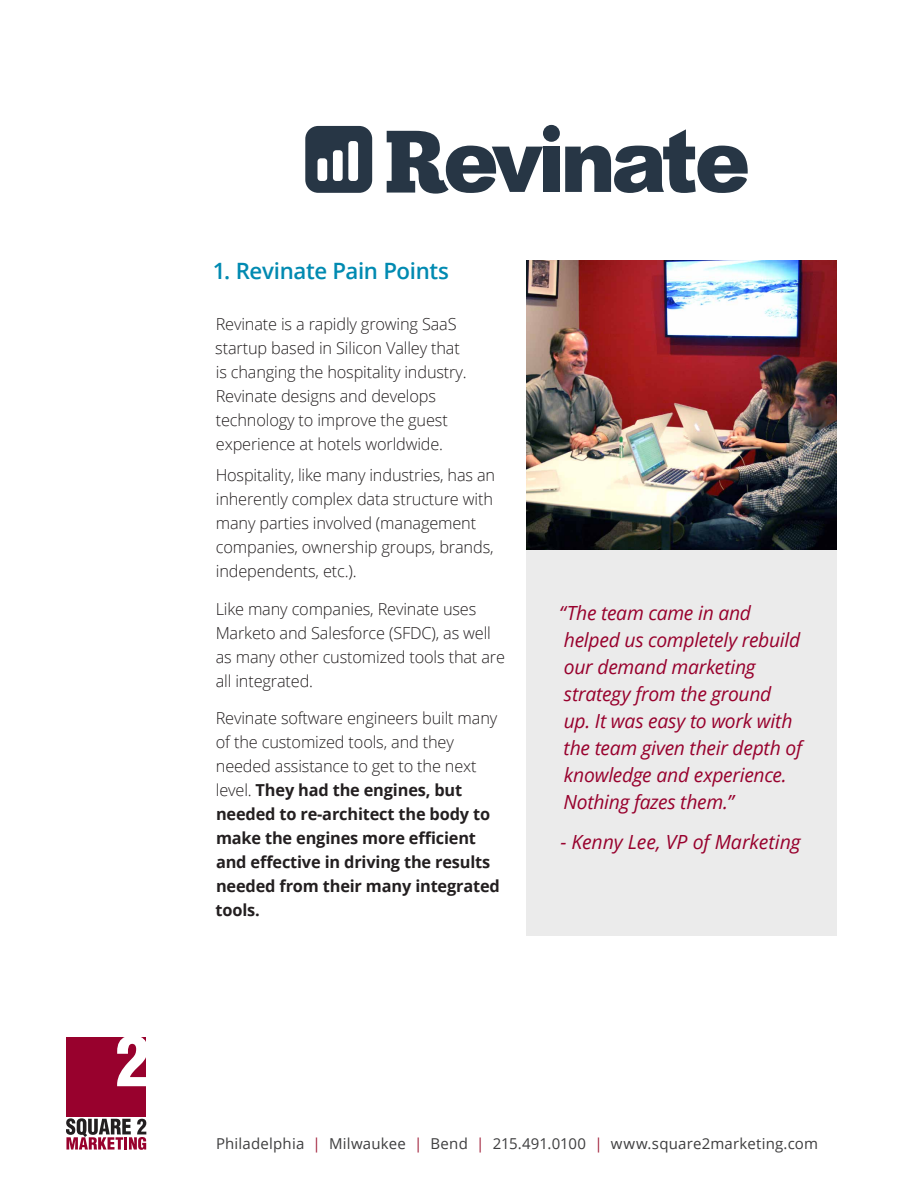
<style>
.page{position:relative;width:918px;height:1188px;background:#fff}
.page>*{position:absolute;margin:0;border:0;box-sizing:border-box;transform-origin:0 0}
.Subheads{font:600 22.5px "Open Sans";letter-spacing:-.02em;color:#008ab1}
.call-out{font:italic 19.5px/27px "Open Sans";letter-spacing:-.015em;color:#98012d}
.body_copy{font:300 16.5px/24px "Open Sans";letter-spacing:-.01em;color:#231f20}
.body_copy-2{font:700 16.5px/24px "Open Sans";letter-spacing:-.01em;color:#231f20}
.Subheads-2{font:300 16.5px/24px "Open Sans";letter-spacing:-.01em;color:#231f20}
.t1{font:15px "Open Sans";letter-spacing:.015em;color:#3e3e3f}
.s1{font-weight:300}
.s2{color:#a1213a}
</style>
<div class="page">
<div style="left:66px;top:1037px;width:80px;height:80px;background:#98012d"></div>
<svg style="left:66px;top:1118px;width:80px;height:32px"></svg>
<svg style="left:117px;top:1037px;width:29px;height:49px"></svg>
<div style="left:526px;top:513px;width:311px;height:422px;background:#ebebeb"></div>
<div style="left:543px;top:147px;width:16px;height:45px;background:#273645"></div>
<svg style="left:565px;top:129px;width:183px;height:64px"></svg>
<svg style="left:387px;top:131px;width:156px;height:63px"></svg>
<div style="left:543px;top:125px;width:17px;height:17px;background:#273645;border-radius:50%"></div>
<svg style="left:305px;top:126px;width:67px;height:67px"></svg>
<img style="left:526px;top:261px;width:311px;height:288px">
<p class="Subheads" style="left:213px;top:256px;width:238px">1. Revinate Pain Points</p>
<p class="Subheads-2" style="left:215px;top:312px;width:253px">Revinate is a rapidly growing SaaS startup based in Silicon Valley that is changing the hospitality industry.<br>Revinate designs and develops technology to improve the guest experience at hotels worldwide.</p>
<p class="body_copy" style="left:216px;top:463px;width:281px">Hospitality, like many industries, has an inherently complex data structure with many parties involved (management companies, ownership groups, brands, independents, etc.).</p>
<p class="body_copy" style="left:216px;top:596px;width:291px">Like many companies, Revinate uses<br>Marketo and Salesforce (SFDC), as well as many other customized tools that are all integrated.</p>
<p class="body_copy-2" style="left:216px;top:706px;width:286px"><span class="s1">Revinate software engineers built many of the customized tools, and they needed assistance to get to the next level.</span> They had the engines, but needed to re-architect the body to make the engines more efficient and effective in driving the results needed from their many integrated tools.</p>
<p class="call-out" style="left:559px;top:599px;width:244px">“The team came in and helped us completely rebuild our demand marketing strategy from the ground<br>up. It was easy to work with the team given their depth of knowledge and experience.<br>Nothing fazes them.”</p>
<p class="call-out" style="left:560px;top:828px;width:242px">- Kenny Lee, VP of Marketing</p>
<p class="t1" style="left:216px;top:1133px;width:604px">Philadelphia <span class="s2">|</span> Milwaukee <span class="s2">|</span> Bend <span class="s2">|</span> 215.491.0100 <span class="s2">|</span> www.square2marketing.com</p>
</div>
